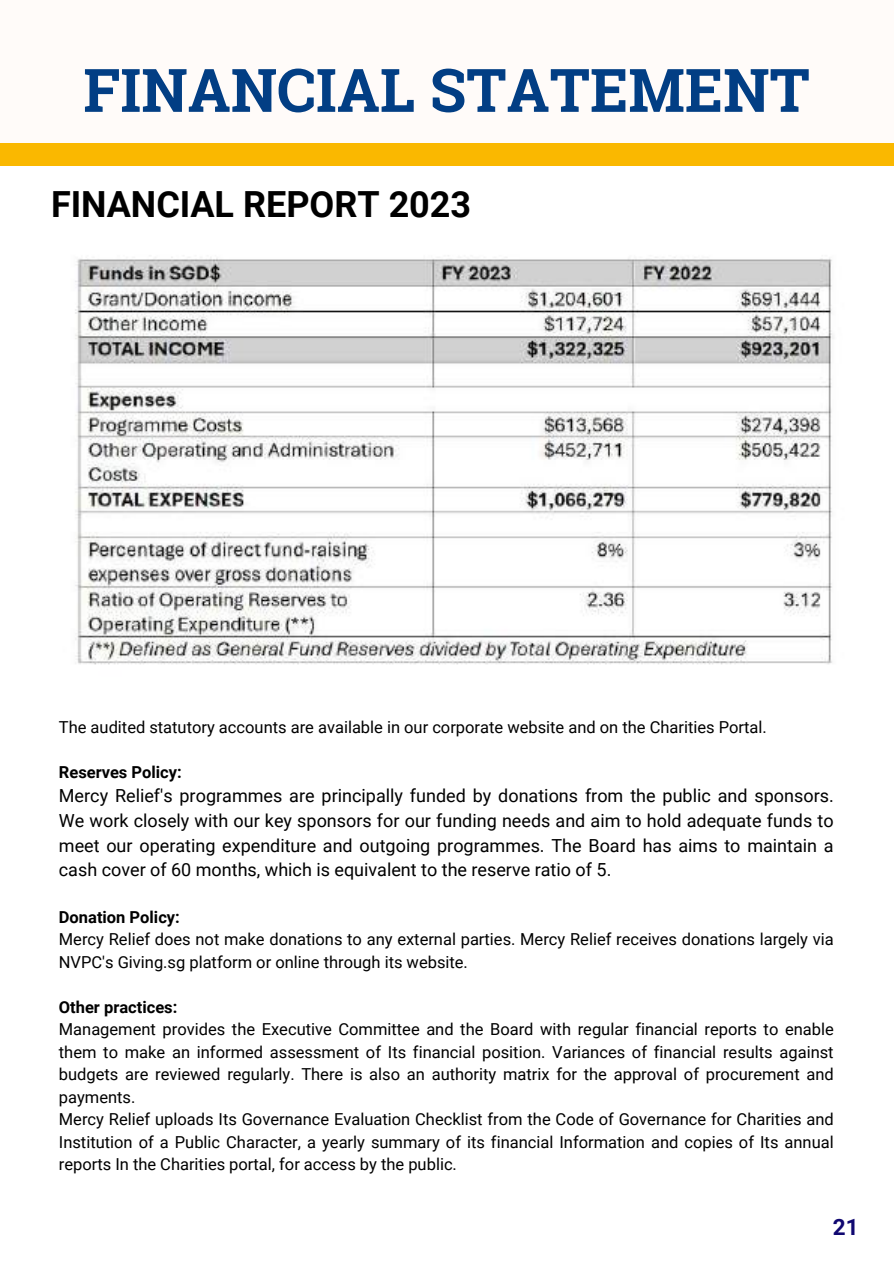
<style>
.page{position:relative;width:894px;height:1264px;background:#fff}
.page>*{position:absolute;margin:0;border:0;box-sizing:border-box;transform-origin:0 0}
.t1{font:700 60px "Roboto Slab";color:#023e84}
.t2{font:700 36px "Roboto";color:#000}
.t3{font:700 22.5px "Roboto";color:#100871}
.t4{font:18px/24.8px "Roboto";color:#000;text-align:justify}
.t5{font:16.5px/22.5px "Roboto";color:#000}
.t6{font:700 16.5px "Roboto";color:#000}
</style>
<div class="page">
<div style="left:0;top:143px;width:893px;height:22px;background:#fab800"></div>
<img style="left:75px;top:255px;width:759px;height:410px">
<h1 class="t1" style="left:83px;top:49px;width:727px">FINANCIAL STATEMENT</h1>
<h2 class="t2" style="left:51px;top:183px;width:421px">FINANCIAL REPORT 2023</h2>
<p class="t5" style="left:59px;top:716px;width:709px">The audited statutory accounts are available in our corporate website and on the Charities Portal.</p>
<p class="t6" style="left:59px;top:763px;width:124px">Reserves Policy:</p>
<p class="t4" style="left:59px;top:783px;width:776px">Mercy Relief's programmes are principally funded by donations from the public and sponsors.<br>We work closely with our key sponsors for our funding needs and aim to hold adequate funds to meet our operating expenditure and outgoing programmes. The Board has aims to maintain a cash cover of 60 months, which is equivalent to the reserve ratio of 5.</p>
<p class="t6" style="left:59px;top:907px;width:122px">Donation Policy:</p>
<p class="t5" style="left:59px;top:928px;width:776px">Mercy Relief does not make donations to any external parties. Mercy Relief receives donations largely via<br>NVPC's Giving.sg platform or online through its website.</p>
<p class="t6" style="left:59px;top:997px;width:120px">Other practices:</p>
<p class="t5" style="left:59px;top:1018px;width:776px">Management provides the Executive Committee and the Board with regular financial reports to enable them to make an informed assessment of Its financial position. Variances of financial results against budgets are reviewed regularly. There is also an authority matrix for the approval of procurement and payments.<br>Mercy Relief uploads Its Governance Evaluation Checklist from the Code of Governance for Charities and Institution of a Public Character, a yearly summary of its financial Information and copies of Its annual reports In the Charities portal, for access by the public.</p>
<h3 class="t3" style="left:832px;top:1214px;width:27px">21</h3>
</div>
